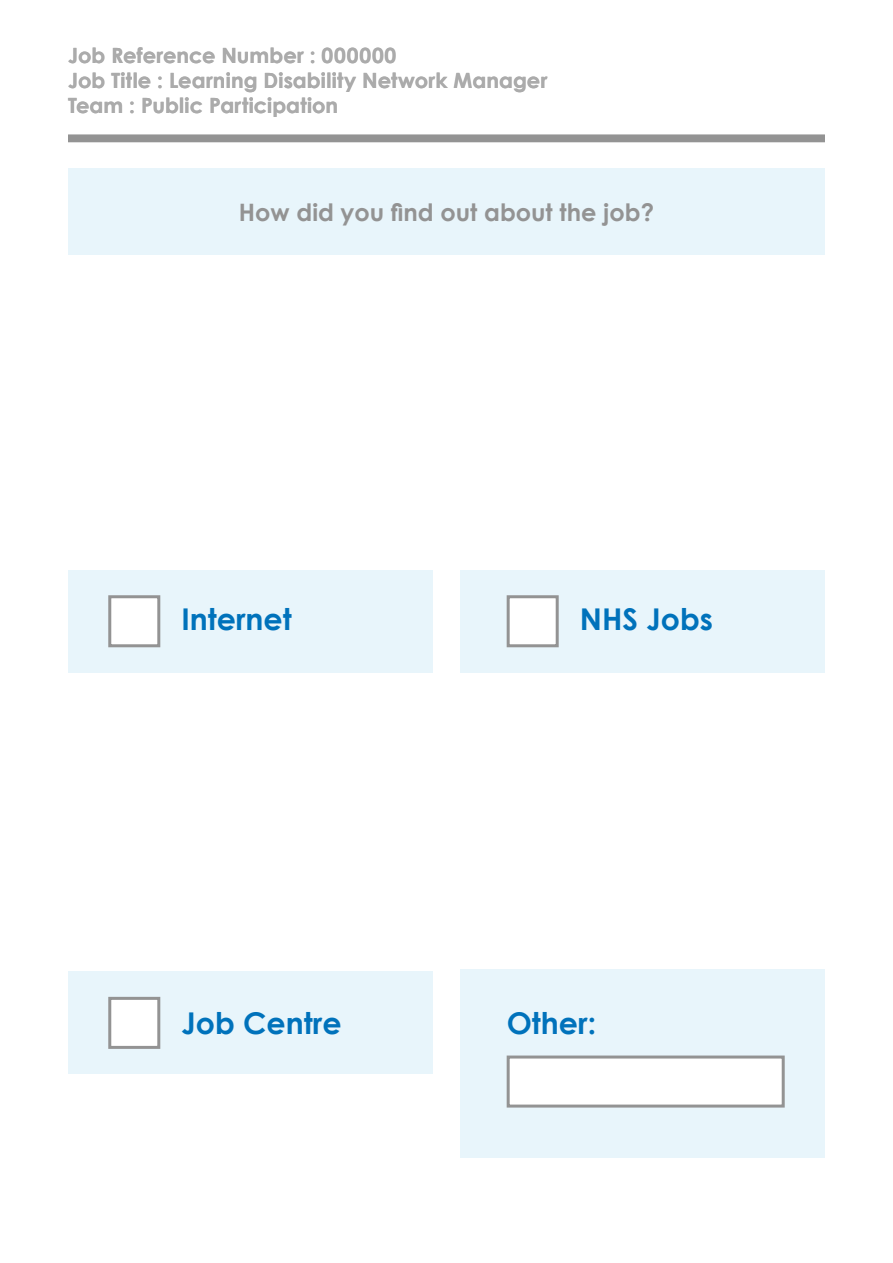
<style>
.page{position:relative;width:893px;height:1263px;background:#fff}
.page>*{position:absolute;margin:0;border:0;box-sizing:border-box;transform-origin:0 0}
.t1{font:700 30px "Century Gothic";color:#0072bb}
.t2{font:700 24px "Century Gothic";color:#939393}
.t3{font:700 21px/25.2px "Century Gothic";letter-spacing:.005em;color:#ababab}
</style>
<div class="page">
<div style="left:68px;top:169px;width:757px;height:86px;background:#e8f5fb"></div>
<div style="left:68px;top:135px;width:757px;height:7px;background:#939393"></div>
<div style="left:460px;top:570px;width:365px;height:102px;background:#e8f5fb"></div>
<div style="left:68px;top:570px;width:365px;height:102px;background:#e8f5fb"></div>
<div style="left:108px;top:595px;width:52px;height:52px;background:#fff;border:3px solid #939393"></div>
<div style="left:507px;top:595px;width:52px;height:52px;background:#fff;border:3px solid #939393"></div>
<div style="left:460px;top:969px;width:365px;height:188px;background:#e8f5fb"></div>
<div style="left:68px;top:972px;width:365px;height:102px;background:#e8f5fb"></div>
<div style="left:108px;top:997px;width:52px;height:52px;background:#fff;border:3px solid #939393"></div>
<div style="left:507px;top:1055px;width:278px;height:52px;background:#fff;border:3px solid #939393"></div>
<p class="t3" style="left:68px;top:41px;width:481px">Job Reference Number : 000000<br>Job Title : Learning Disability Network Manager<br>Team : Public Participation</p>
<p class="t2" style="left:239px;top:194px;width:417px">How did you find out about the job?</p>
<h1 class="t1" style="left:181px;top:596px;width:112px">Internet</h1>
<h1 class="t1" style="left:580px;top:596px;width:135px">NHS Jobs</h1>
<h1 class="t1" style="left:181px;top:1000px;width:162px">Job Centre</h1>
<h1 class="t1" style="left:507px;top:1000px;width:91px">Other:</h1>
</div>
